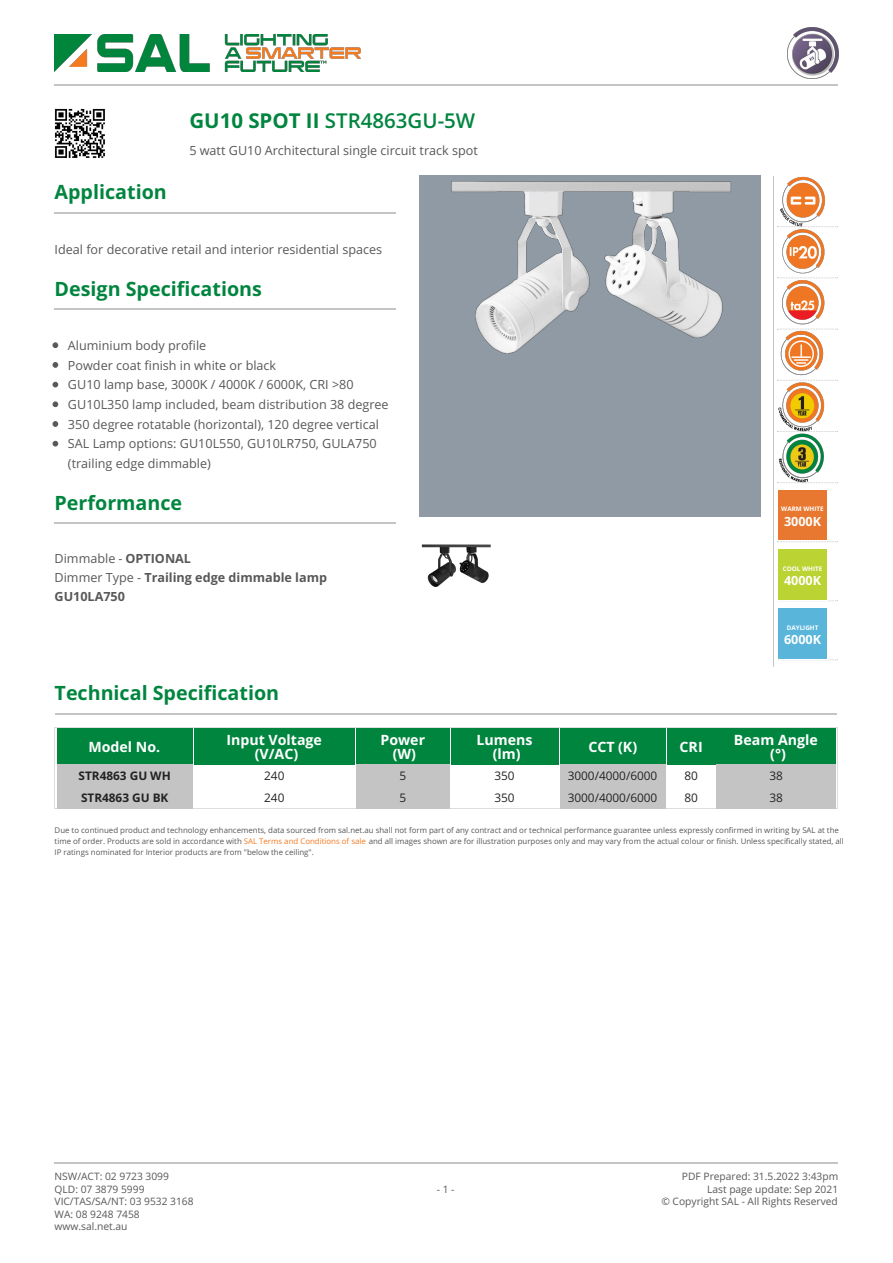
<style>
.page{position:relative;width:893px;height:1263px;background:#fff}
.page>*{position:absolute;margin:0;border:0;box-sizing:border-box;transform-origin:0 0}
.t1{font:600 20.55px "Open Sans";color:#00853f}
.t2{font:700 19.65px "Open Sans";color:#00853f}
.t3{font:700 14.25px/14.2px "Open Sans";color:#fff;text-align:center}
.t4{font:12.6px/19.6px "Open Sans";color:#585858}
.t5{font:700 12.6px/18.9px "Open Sans";color:#585858}
.t6{font:700 12.6px "Open Sans";color:#fff}
.t7{font:11.85px "Open Sans";color:#222}
.t8{font:700 11.85px "Open Sans";color:#222}
.t9{font:10.2px/12.6px "Open Sans";color:#585858}
.t10{font:7.95px/11.1px "Open Sans";color:#585858}
.t11{font:700 6.3px "Open Sans";color:#fff}
.s1{font-weight:700}
.s2{font-weight:400}
.s3{color:#f47b20}
</style>
<div class="page">
<img style="left:55px;top:108px;width:50px;height:50px">
<hr style="left:55px;top:212px;width:341px;height:2px;background:#c4c4c4">
<hr style="left:55px;top:308px;width:341px;height:2px;background:#c4c4c4">
<hr style="left:55px;top:522px;width:341px;height:2px;background:#c4c4c4">
<svg style="left:53px;top:342px;width:5px;height:6px"></svg>
<svg style="left:53px;top:362px;width:5px;height:6px"></svg>
<svg style="left:53px;top:382px;width:5px;height:5px"></svg>
<svg style="left:53px;top:402px;width:5px;height:5px"></svg>
<svg style="left:53px;top:421px;width:5px;height:6px"></svg>
<svg style="left:53px;top:441px;width:5px;height:5px"></svg>
<img style="left:421px;top:544px;width:70px;height:43px">
<img style="left:419px;top:176px;width:341px;height:341px">
<hr style="left:773px;top:176px;width:1px;height:491px;background:#c4c4c4">
<img style="left:777px;top:176px;width:49px;height:306px">
<svg style="left:777px;top:277px;width:61px;height:1px"></svg>
<svg style="left:777px;top:329px;width:61px;height:1px"></svg>
<svg style="left:777px;top:380px;width:61px;height:1px"></svg>
<svg style="left:777px;top:431px;width:61px;height:1px"></svg>
<svg style="left:777px;top:482px;width:61px;height:1px"></svg>
<div style="left:777px;top:489px;width:50px;height:52px;background:#e87830"></div>
<hr style="left:777px;top:489px;width:50px;height:1px;background:#fff">
<hr style="left:777px;top:489px;width:1px;height:52px;background:#fff">
<div style="left:777px;top:548px;width:50px;height:52px;background:#bcd334"></div>
<hr style="left:777px;top:548px;width:50px;height:1px;background:#fff">
<hr style="left:777px;top:548px;width:1px;height:52px;background:#fff">
<svg style="left:778px;top:660px;width:59px;height:1px"></svg>
<div style="left:777px;top:608px;width:50px;height:52px;background:#5ab5db"></div>
<hr style="left:777px;top:608px;width:50px;height:1px;background:#fff">
<hr style="left:777px;top:659px;width:50px;height:1px;background:#fff">
<hr style="left:777px;top:608px;width:1px;height:52px;background:#fff">
<hr style="left:55px;top:727px;width:783px;height:1px;background:#ddd">
<hr style="left:55px;top:808px;width:783px;height:1px;background:#ddd">
<hr style="left:55px;top:727px;width:1px;height:82px;background:#ddd">
<hr style="left:837px;top:727px;width:1px;height:82px;background:#ddd">
<hr style="left:55px;top:713px;width:781px;height:2px;background:#c4c4c4">
<div style="left:57px;top:728px;width:135px;height:36px;background:#00853f"></div>
<div style="left:194px;top:728px;width:161px;height:36px;background:#00853f"></div>
<div style="left:356px;top:728px;width:93px;height:36px;background:#00853f"></div>
<div style="left:451px;top:728px;width:107px;height:36px;background:#00853f"></div>
<div style="left:559px;top:728px;width:106px;height:36px;background:#00853f"></div>
<div style="left:667px;top:728px;width:48px;height:36px;background:#00853f"></div>
<div style="left:716px;top:728px;width:119px;height:36px;background:#00853f"></div>
<div style="left:57px;top:764px;width:135px;height:22px;background:#c4c4c4"></div>
<div style="left:356px;top:764px;width:93px;height:22px;background:#c4c4c4"></div>
<div style="left:559px;top:764px;width:106px;height:22px;background:#c4c4c4"></div>
<div style="left:716px;top:764px;width:119px;height:22px;background:#c4c4c4"></div>
<div style="left:57px;top:786px;width:135px;height:22px;background:#c4c4c4"></div>
<div style="left:356px;top:786px;width:93px;height:22px;background:#c4c4c4"></div>
<div style="left:559px;top:786px;width:106px;height:22px;background:#c4c4c4"></div>
<div style="left:716px;top:786px;width:119px;height:22px;background:#c4c4c4"></div>
<hr style="left:55px;top:84px;width:783px;height:2px;background:#c4c4c4">
<img style="left:55px;top:34px;width:305px;height:38px">
<img style="left:787px;top:28px;width:51px;height:50px">
<hr style="left:55px;top:1162px;width:783px;height:1px;background:#c4c4c4">
<h1 class="t1" style="left:189px;top:109px;width:287px"><span class="s1">GU10 SPOT II</span> STR4863GU-5W</h1>
<h3 class="t4" style="left:189px;top:142px;width:290px">5 watt GU10 Architectural single circuit track spot</h3>
<h2 class="t2" style="left:55px;top:184px;width:114px">Application</h2>
<h3 class="t4" style="left:55px;top:241px;width:329px">Ideal for decorative retail and interior residential spaces</h3>
<h2 class="t2" style="left:55px;top:281px;width:209px">Design Specifications</h2>
<p class="t4" style="left:68px;top:337px;width:322px">Aluminium body profile<br>Powder coat finish in white or black<br>GU10 lamp base, 3000K / 4000K / 6000K, CRI &gt;80<br>GU10L350 lamp included, beam distribution 38 degree 350 degree rotatable (horizontal), 120 degree vertical SAL Lamp options: GU10L550, GU10LR750, GULA750 (trailing edge dimmable)</p>
<h2 class="t2" style="left:55px;top:495px;width:129px">Performance</h2>
<h3 class="t5" style="left:55px;top:551px;width:274px"><span class="s2">Dimmable -</span> OPTIONAL<br><span class="s2">Dimmer Type -</span> Trailing edge dimmable lamp<br>GU10LA750</h3>
<p class="t11" style="left:781px;top:507px;width:44px">WARM WHITE</p>
<h3 class="t6" style="left:784px;top:516px;width:39px">3000K</h3>
<p class="t11" style="left:782px;top:566px;width:41px">COOL WHITE</p>
<h3 class="t6" style="left:784px;top:575px;width:39px">4000K</h3>
<p class="t11" style="left:786px;top:625px;width:33px">DAYLIGHT</p>
<h3 class="t6" style="left:784px;top:634px;width:39px">6000K</h3>
<h2 class="t2" style="left:55px;top:685px;width:226px">Technical Specification</h2>
<h3 class="t3" style="left:88px;top:741px;width:73px">Model No.</h3>
<h3 class="t3" style="left:226px;top:734px;width:97px">Input Voltage (V/AC)</h3>
<h3 class="t3" style="left:380px;top:734px;width:46px">Power (W)</h3>
<h3 class="t3" style="left:476px;top:734px;width:57px">Lumens (lm)</h3>
<h3 class="t3" style="left:588px;top:741px;width:50px">CCT (K)</h3>
<h3 class="t3" style="left:679px;top:741px;width:25px">CRI</h3>
<h3 class="t3" style="left:734px;top:734px;width:85px">Beam Angle (°)</h3>
<h3 class="t8" style="left:79px;top:771px;width:94px">STR4863 GU WH</h3>
<h3 class="t7" style="left:264px;top:771px;width:22px">240</h3>
<h3 class="t7" style="left:399px;top:771px;width:8px">5</h3>
<h3 class="t7" style="left:494px;top:771px;width:22px">350</h3>
<h3 class="t7" style="left:567px;top:771px;width:91px">3000/4000/6000</h3>
<h3 class="t7" style="left:684px;top:771px;width:15px">80</h3>
<h3 class="t7" style="left:769px;top:771px;width:15px">38</h3>
<h3 class="t8" style="left:81px;top:793px;width:89px">STR4863 GU BK</h3>
<h3 class="t7" style="left:264px;top:793px;width:22px">240</h3>
<h3 class="t7" style="left:399px;top:793px;width:8px">5</h3>
<h3 class="t7" style="left:494px;top:793px;width:22px">350</h3>
<h3 class="t7" style="left:567px;top:793px;width:91px">3000/4000/6000</h3>
<h3 class="t7" style="left:684px;top:793px;width:15px">80</h3>
<h3 class="t7" style="left:769px;top:793px;width:15px">38</h3>
<p class="t10" style="left:55px;top:825px;width:790px">Due to continued product and technology enhancements, data sourced from sal.net.au shall not form part of any contract and or technical performance guarantee unless expressly confirmed in writing by SAL at the time of order. Products are sold in accordance with <span class="s3">SAL Terms and Conditions of sale</span> and all images shown are for illustration purposes only and may vary from the actual colour or finish. Unless specifically stated, all<br>IP ratings nominated for Interior products are from "below the ceiling".</p>
<p class="t9" style="left:55px;top:1171px;width:141px">NSW/ACT: 02 9723 3099<br>QLD: 07 3879 5999<br>VIC/TAS/SA/NT: 03 9532 3168<br>WA: 08 9248 7458 www.sal.net.au</p>
<p class="t9" style="left:437px;top:1184px;width:19px">- 1 -</p>
<p class="t9" style="left:661px;top:1171px;width:178px;text-align:right">PDF Prepared: 31.5.2022 3:43pm<br>Last page update: Sep 2021<br>© Copyright SAL - All Rights Reserved</p>
</div>
